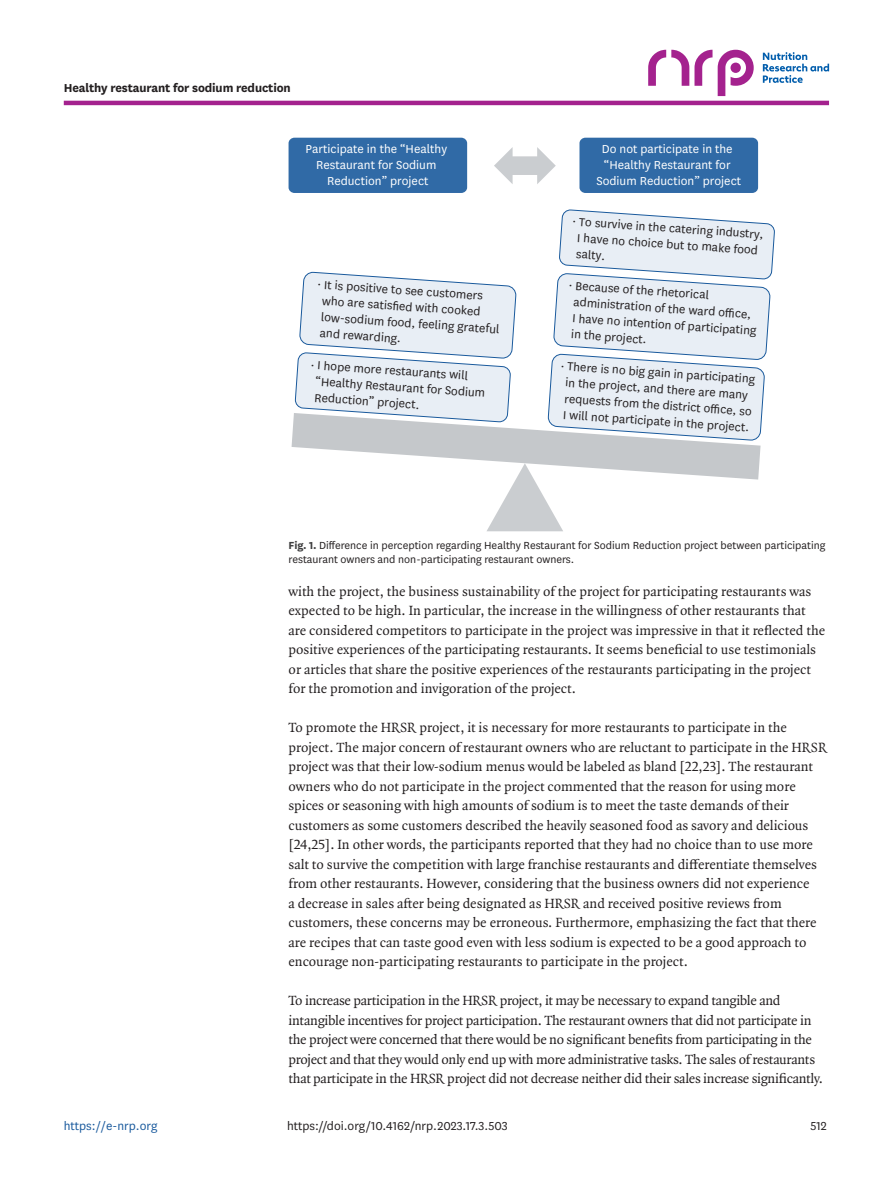
<style>
.page{position:relative;width:893px;height:1191px;background:#fff}
.page>*{position:absolute;margin:0;border:0;box-sizing:border-box;transform-origin:0 0}
.body_p{font:14.25px/19.5px "Quadraat OT";color:#231f20}
.body_p-2{font:14.25px/19.5px "Quadraat OT";letter-spacing:-.02em;color:#231f20}
.doi_running_footer{font:13.5px/16.2px "National";color:#231f20}
.t1{font:13.5px/16.2px "National";color:#fff;text-align:center}
.alt-title-type{font:700 13.5px "National";letter-spacing:-.01em;color:#231f20}
.t2{font:13.5px "National";color:#1a5a9d}
.fig_caption{font:12px/13.5px "National";color:#231f20}
.s1{font-weight:700;color:#3e3e3f}
</style>
<div class="page">
<hr style="left:64px;top:101px;width:765px;height:4px;background:#a4228e">
<svg style="left:718px;top:50px;width:36px;height:46px"></svg>
<svg style="left:648px;top:50px;width:64px;height:36px"></svg>
<svg style="left:763px;top:52px;width:66px;height:31px"></svg>
<div style="left:289px;top:138px;width:178px;height:55px;background:#306aa6;border-radius:6px"></div>
<div style="left:579px;top:138px;width:179px;height:55px;background:#306aa6;border-radius:6px"></div>
<svg style="left:494px;top:147px;width:62px;height:37px"></svg>
<svg style="left:292px;top:209px;width:483px;height:322px"></svg>
<p class="alt-title-type" style="left:64px;top:78px;width:228px">Healthy restaurant for sodium reduction</p>
<p class="t1" style="left:306px;top:140px;width:143px">Participate in the “Healthy<br>Restaurant for Sodium<br>Reduction” project</p>
<p class="t1" style="left:596px;top:140px;width:146px">Do not participate in the “Healthy Restaurant for<br>Sodium Reduction” project</p>
<p class="doi_running_footer" style="left:324px;top:276px;width:180px;text-indent:-6px;rotate:4deg">· It is positive to see customers who are satisfi ed with cooked low-sodium food, feeling grateful and rewarding.</p>
<p class="doi_running_footer" style="left:317px;top:356px;width:172px;text-indent:-6px;rotate:4deg">· I hope more restaurants will “Healthy Restaurant for Sodium<br>Reduction” project.</p>
<p class="doi_running_footer" style="left:579px;top:213px;width:187px;text-indent:-6px;rotate:4deg">· To survive in the catering industry,<br>I have no choice but to make food salty.</p>
<p class="doi_running_footer" style="left:575px;top:277px;width:186px;text-indent:-6px;rotate:4deg">· Because of the rhetorical administration of the ward offi ce,<br>I have no intention of participating in the project.</p>
<p class="doi_running_footer" style="left:561px;top:357px;width:196px;text-align:center;rotate:4deg">· There is no big gain in participating in the project, and there are many requests from the district offi ce, so<br>I will not participate in the project.</p>
<p class="t2" style="left:64px;top:1116px;width:95px">https://e-nrp.org</p>
<p class="fig_caption" style="left:289px;top:538px;width:538px"><span class="s1">Fig. 1.</span> Difference in perception regarding Healthy Restaurant for Sodium Reduction project between participating restaurant owners and non-participating restaurant owners.</p>
<p class="body_p" style="left:289px;top:581px;width:538px">with the project, the business sustainability of the project for participating restaurants was expected to be high. In particular, the increase in the willingness of other restaurants that are considered competitors to participate in the project was impressive in that it reflected the positive experiences of the participating restaurants. It seems beneficial to use testimonials or articles that share the positive experiences of the restaurants participating in the project for the promotion and invigoration of the project.</p>
<p class="body_p" style="left:289px;top:718px;width:540px">To promote the HRSR project, it is necessary for more restaurants to participate in the project. The major concern of restaurant owners who are reluctant to participate in the HRSR project was that their low-sodium menus would be labeled as bland [22,23]. The restaurant owners who do not participate in the project commented that the reason for using more spices or seasoning with high amounts of sodium is to meet the taste demands of their customers as some customers described the heavily seasoned food as savory and delicious [24,25]. In other words, the participants reported that they had no choice than to use more salt to survive the competition with large franchise restaurants and differentiate themselves from other restaurants. However, considering that the business owners did not experience<br>a decrease in sales after being designated as HRSR and received positive reviews from customers, these concerns may be erroneous. Furthermore, emphasizing the fact that there are recipes that can taste good even with less sodium is expected to be a good approach to encourage non-participating restaurants to participate in the project.</p>
<p class="body_p-2" style="left:289px;top:991px;width:536px">To increase participation in the HRSR project, it may be necessary to expand tangible and intangible incentives for project participation. The restaurant owners that did not participate in the project were concerned that there would be no significant benefits from participating in the project and that they would only end up with more administrative tasks. The sales of restaurants that participate in the HRSR project did not decrease neither did their sales increase significantly.</p>
<p class="doi_running_footer" style="left:287px;top:1116px;width:222px">https://doi.org/10.4162/nrp.2023.17.3.503</p>
<p class="doi_running_footer" style="left:810px;top:1116px;width:18px">512</p>
</div>
